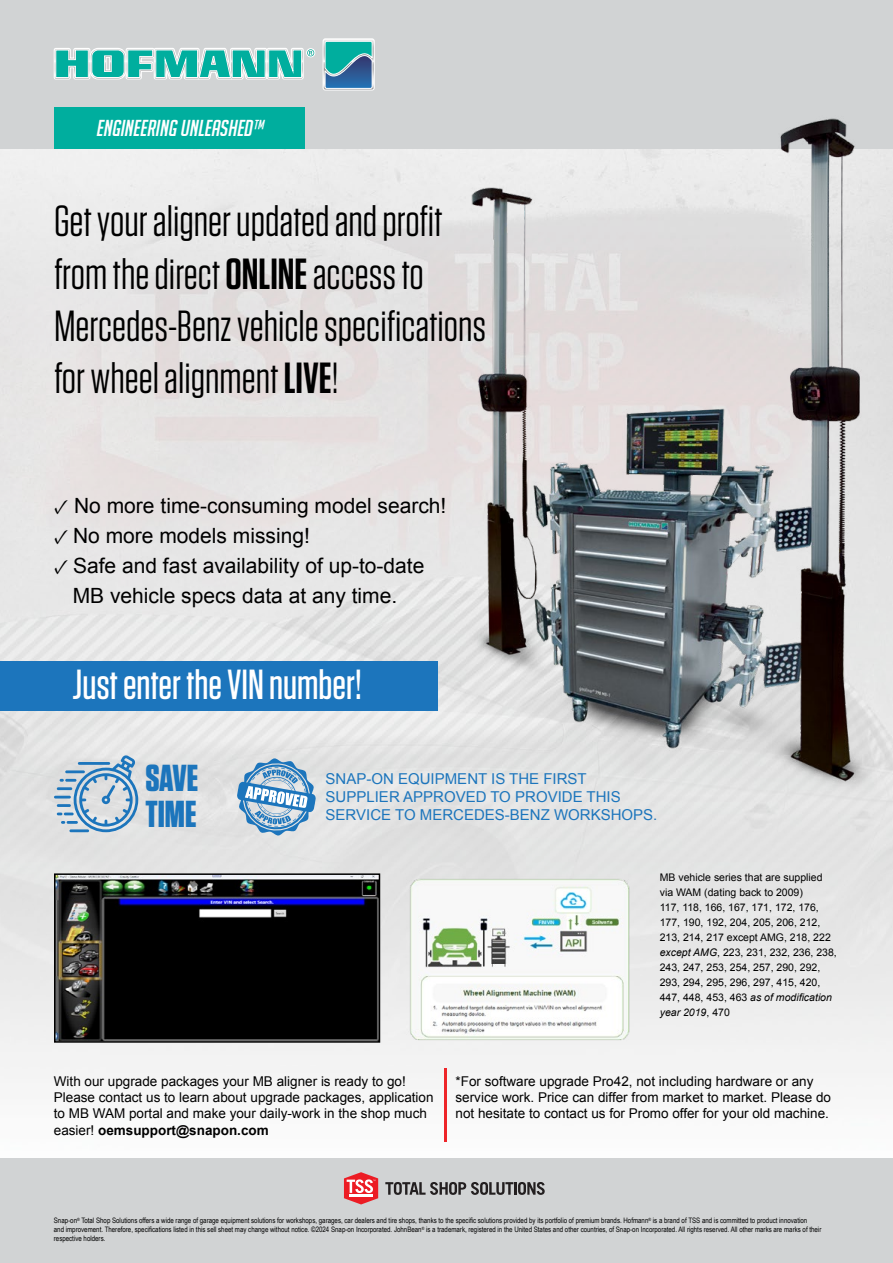
<style>
.page{position:relative;width:893px;height:1263px;background:#fff}
.page>*{position:absolute;margin:0;border:0;box-sizing:border-box;transform-origin:0 0}
.t1{font:43.5px/52.2px "Tungsten";color:#000}
.t2{font:500 42px "Tungsten";color:#fff}
.t3{font:700 37.5px/36px "Tungsten";color:#1c75bc}
.t4{font:italic 22.5px "Big Noodle Titling";color:#fff}
.t5{font:21px/30px "Arial";color:#000;text-align:center}
.t6{font:15px/18px "Arial";color:#1c75bc}
.t7{font:13.5px/16.2px "Arial";color:#000}
.t8{font:10.5px/15px "Arial";color:#000}
.t9{font:7.5px/9px "Arial Narrow";color:#000}
.s1{font-style:inherit}
.s2{font-weight:600}
.s3{font-family:"Minion Pro"}
.s4{font-weight:700}
.s5{font-style:italic}
</style>
<div class="page">
<img style="left:0;top:148px;width:893px;height:994px">
<div style="left:0;top:0;width:893px;height:148px;background:#d1d3d4"></div>
<div style="left:0;top:1158px;width:893px;height:105px;background:#d1d3d4"></div>
<img style="left:467px;top:118px;width:409px;height:714px">
<svg style="left:344px;top:1172px;width:34px;height:32px"></svg>
<hr style="left:350px;top:1195px;width:23px;height:2px;background:#fff">
<svg style="left:385px;top:1182px;width:160px;height:13px"></svg>
<div style="left:323px;top:38px;width:52px;height:53px;border:2px solid #fff;border-radius:2px"></div>
<svg style="left:53px;top:48px;width:263px;height:32px"></svg>
<svg style="left:324px;top:40px;width:50px;height:49px;background:#3e98aa"></svg>
<div style="left:0;top:661px;width:437px;height:49px;background:#1c75bc"></div>
<svg style="left:54px;top:755px;width:84px;height:77px;background:#a9c2d6"></svg>
<svg style="left:237px;top:758px;width:79px;height:78px;background:#99bbd5"></svg>
<img style="left:57px;top:876px;width:320px;height:164px">
<div style="left:54px;top:873px;width:326px;height:170px;border:2px solid #000"></div>
<img style="left:407px;top:873px;width:226px;height:170px">
<hr style="left:444px;top:1069px;width:2px;height:73px;background:#ee2529">
<div style="left:54px;top:108px;width:251px;height:41px;background:#00ae9e"></div>
<h3 class="t4" style="left:96px;top:116px;width:173px">ENGINEERING UNLEASHED<span class="s1">™</span></h3>
<h1 class="t1" style="left:54px;top:196px;width:434px">Get your aligner updated and profit from the direct <span class="s2">ONLINE</span> access to Mercedes-Benz vehicle specifications for wheel alignment <span class="s2">LIVE</span>!</h1>
<h3 class="t5" style="left:54px;top:491px;width:394px"><span class="s3">✓</span> No more time-consuming model search!</h3>
<h3 class="t5" style="left:54px;top:521px;width:257px"><span class="s3">✓</span> No more models missing!</h3>
<h3 class="t5" style="left:54px;top:551px;width:372px"><span class="s3">✓</span> Safe and fast availability of up-to-date<br>MB vehicle specs data at any time.</h3>
<h2 class="t2" style="left:73px;top:663px;width:291px">Just enter the VIN number!</h2>
<h3 class="t3" style="left:145px;top:760px;width:55px">SAVE<br>TIME</h3>
<h3 class="t6" style="left:326px;top:770px;width:333px">SNAP-ON EQUIPMENT IS THE FIRST<br>SUPPLIER APPROVED TO PROVIDE THIS<br>SERVICE TO MERCEDES-BENZ WORKSHOPS.</h3>
<h3 class="t7" style="left:54px;top:1073px;width:381px">With our upgrade packages your MB aligner is ready to go!<br>Please contact us to learn about upgrade packages, application to MB WAM portal and make your daily-work in the shop much easier! <span class="s4">oemsupport@snapon.com</span></h3>
<p class="t8" style="left:660px;top:870px;width:179px">MB vehicle series that are supplied via WAM (dating back to 2009)<br>117, 118, 166, 167, 171, 172, 176,<br>177, 190, 192, 204, 205, 206, 212,<br>213, 214, 217 except AMG, 218, 222 <span class="s5">except AMG</span>, 223, 231, 232, 236, 238,<br>243, 247, 253, 254, 257, 290, 292,<br>293, 294, 295, 296, 297, 415, 420,<br>447, 448, 453, 463 <span class="s5">as of modification year 2019</span>, 470</p>
<h3 class="t7" style="left:455px;top:1073px;width:377px">*For software upgrade Pro42, not including hardware or any service work. Price can differ from market to market. Please do not hesitate to contact us for Promo offer for your old machine.</h3>
<p class="t9" style="left:54px;top:1215px;width:769px">Snap-on<sup>®</sup> Total Shop Solutions offers a wide range of garage equipment solutions for workshops, garages, car dealers and tire shops, thanks to the specific solutions provided by its portfolio of premium brands. Hofmann<sup>®</sup> is a brand of TSS and is committed to product innovation<br>and improvement. Therefore, specifications listed in this sell sheet may change without notice. ©2024 Snap-on Incorporated. JohnBean<sup>®</sup> is a trademark, registered in the United States and other countries, of Snap-on Incorporated. All rights reserved. All other marks are marks of their respective holders.</p>
</div>
